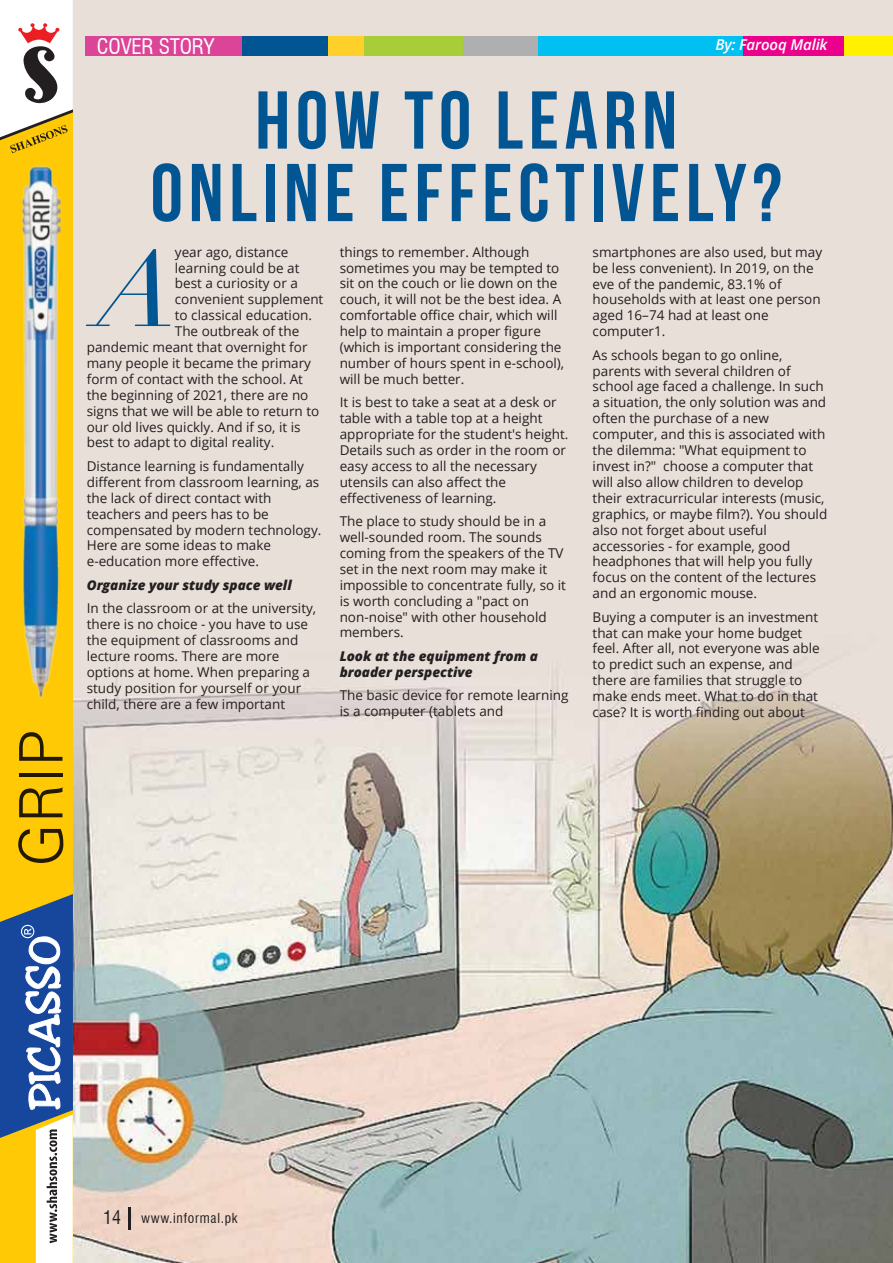
<style>
.page{position:relative;width:893px;height:1263px;background:#fff}
.page>*{position:absolute;margin:0;border:0;box-sizing:border-box;transform-origin:0 0}
.t1{font:italic 105.6px "Didot LT Std";color:#015593;scale:1.08 1}
.t2{font:700 81.75px/72.4px "Bebas Neue";letter-spacing:.07em;color:#015593;text-align:center}
.t3{font:condensed 21px "Swiss 721 BT";letter-spacing:-.01em;color:#fff}
.t4{font:italic 600 15px "Open Sans";letter-spacing:-.01em;color:#fff}
.t5{font:13.5px/15.9px "Open Sans";color:#231f20}
.t6{font:italic 800 13.5px/15.9px "Open Sans";color:#231f20}
.t7{font:condensed 13.5px "Swiss 721 BT";letter-spacing:.05em;color:#231f20}
.s1{font-size:18px}
</style>
<div class="page">
<img style="left:73px;top:0;width:820px;height:1263px">
<div style="left:0;top:0;width:73px;height:1263px;background:#ffca05"></div>
<img style="left:21px;top:166px;width:40px;height:532px">
<svg style="left:18px;top:829px;width:45px;height:34px"></svg>
<svg style="left:19px;top:787px;width:43px;height:30px"></svg>
<hr style="left:19px;top:773px;width:43px;height:4px;background:#231800">
<svg style="left:19px;top:732px;width:43px;height:29px"></svg>
<svg style="left:0;top:0;width:73px;height:153px;background:#dfcfb0"></svg>
<svg style="left:0;top:894px;width:73px;height:369px"></svg>
<div style="left:742px;top:36px;width:105px;height:20px;background:#eb008b"></div>
<div style="left:844px;top:36px;width:49px;height:20px;background:#fff100"></div>
<div style="left:300px;top:36px;width:65px;height:20px;background:#ffd029"></div>
<div style="left:364px;top:36px;width:99px;height:20px;background:#a7ce38"></div>
<div style="left:463px;top:36px;width:75px;height:20px;background:#adafb1"></div>
<div style="left:538px;top:36px;width:204px;height:20px;background:#00c0f2"></div>
<div style="left:201px;top:36px;width:127px;height:20px;background:#015593"></div>
<div style="left:86px;top:36px;width:156px;height:20px;background:#dc4497"></div>
<hr style="left:128px;top:1207px;width:2px;height:23px;background:#231f20">
<h3 class="t3" style="left:97px;top:34px;width:119px">COVER STORY</h3>
<p class="t4" style="left:715px;top:34px;width:114px">By: Farooq Malik</p>
<h2 class="t2" style="left:151px;top:83px;width:633px">HOW TO LEARN<br>ONLINE EFFECTIVELY?</h2>
<p class="t5" style="left:175px;top:243px;width:115px">year ago, distance</p>
<p class="t5" style="left:175px;top:259px;width:126px">learning could be at</p>
<p class="t5" style="left:175px;top:275px;width:124px">best a curiosity or a</p>
<p class="t5" style="left:175px;top:291px;width:150px">convenient supplement</p>
<p class="t5" style="left:175px;top:307px;width:139px">to classical education.</p>
<p class="t5" style="left:175px;top:323px;width:126px">The outbreak of the</p>
<p class="t5" style="left:87px;top:339px;width:222px">pandemic meant that overnight for</p>
<p class="t5" style="left:87px;top:355px;width:226px">many people it became the primary</p>
<p class="t5" style="left:87px;top:371px;width:218px">form of contact with the school. At</p>
<p class="t5" style="left:87px;top:387px;width:223px">the beginning of 2021, there are no</p>
<p class="t5" style="left:87px;top:402px;width:234px">signs that we will be able to return to</p>
<p class="t5" style="left:87px;top:418px;width:215px">our old lives quickly. And if so, it is</p>
<p class="t5" style="left:87px;top:434px;width:189px">best to adapt to digital reality.</p>
<p class="t5" style="left:87px;top:458px;width:236px">Distance learning is fundamentally different from classroom learning, as the lack of direct contact with teachers and peers has to be compensated by modern technology.<br>Here are some ideas to make e-education more effective.</p>
<p class="t6" style="left:87px;top:576px;width:206px">Organize your study space well</p>
<p class="t5" style="left:87px;top:600px;width:231px">In the classroom or at the university, there is no choice - you have to use the equipment of classrooms and lecture rooms. There are more options at home. When preparing a study position for yourself or your child, there are a few important</p>
<p class="t5" style="left:340px;top:243px;width:226px">things to remember. Although sometimes you may be tempted to sit on the couch or lie down on the couch, it will not be the best idea. A comfortable office chair, which will help to maintain a proper figure (which is important considering the number of hours spent in e-school), will be much better.</p>
<p class="t5" style="left:340px;top:394px;width:230px">It is best to take a seat at a desk or table with a table top at a height appropriate for the student's height.<br>Details such as order in the room or easy access to all the necessary utensils can also affect the effectiveness of learning.</p>
<p class="t5" style="left:340px;top:513px;width:228px">The place to study should be in a well-sounded room. The sounds coming from the speakers of the TV set in the next room may make it impossible to concentrate fully, so it is worth concluding a "pact on non-noise" with other household members.</p>
<p class="t6" style="left:340px;top:647px;width:200px">Look at the equipment from a broader perspective</p>
<p class="t5" style="left:340px;top:687px;width:230px">The basic device for remote learning is a computer (tablets and</p>
<p class="t5" style="left:593px;top:244px;width:231px">smartphones are also used, but may be less convenient). In 2019, on the eve of the pandemic, 83.1% of households with at least one person aged 16–74 had at least one computer1.</p>
<p class="t5" style="left:593px;top:346px;width:236px">As schools began to go online, parents with several children of school age faced a challenge. In such a situation, the only solution was and often the purchase of a new computer, and this is associated with the dilemma: "What equipment to invest in?" choose a computer that will also allow children to develop their extracurricular interests (music, graphics, or maybe film?). You should also not forget about useful accessories - for example, good headphones that will help you fully focus on the content of the lectures and an ergonomic mouse.</p>
<p class="t5" style="left:593px;top:608px;width:229px">Buying a computer is an investment that can make your home budget feel. After all, not everyone was able to predict such an expense, and there are families that struggle to make ends meet. What to do in that case? It is worth finding out about</p>
<h1 class="t1" style="left:96px;top:227px;width:78px">A</h1>
<p class="t7" style="left:103px;top:1210px;width:136px"><span class="s1">14</span> www.informal.pk</p>
</div>
